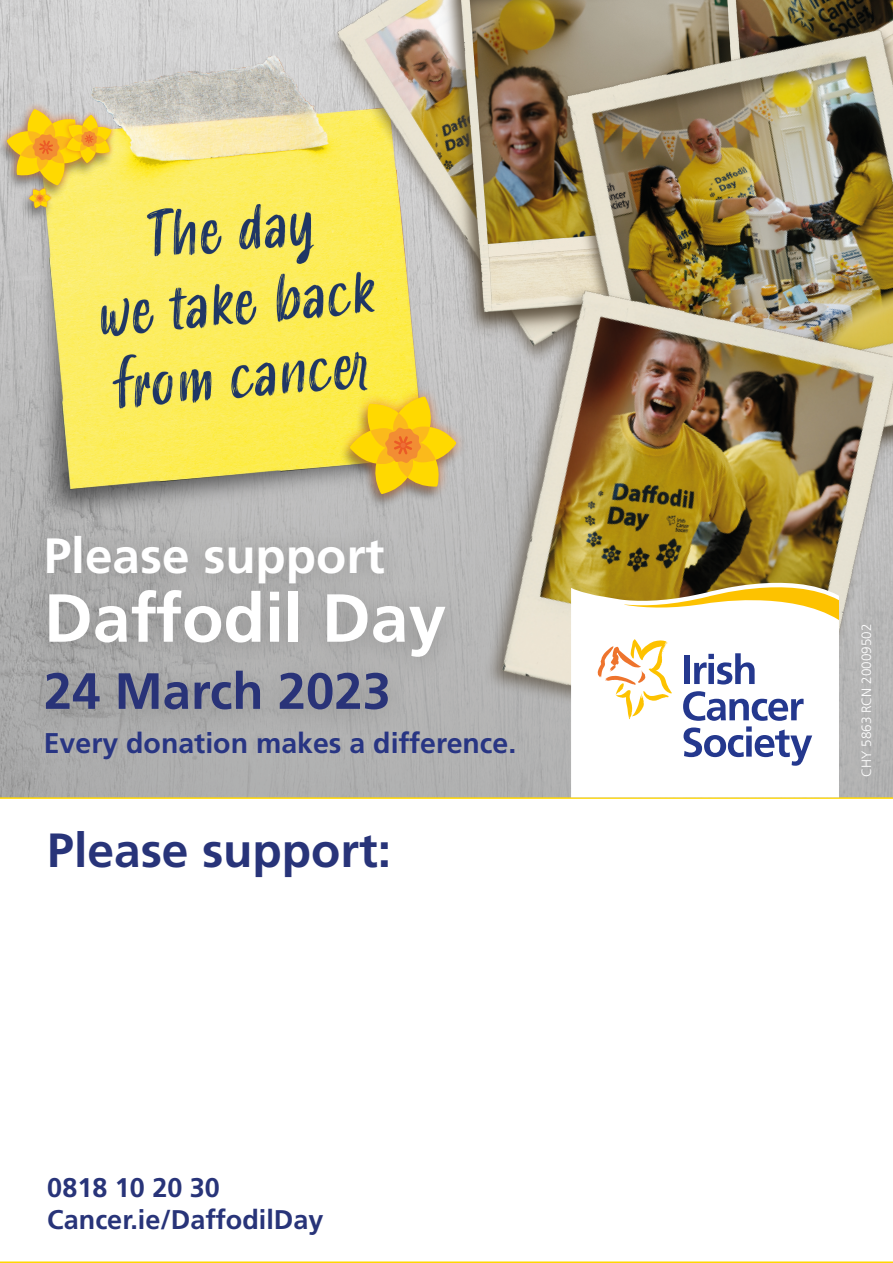
<style>
.page{position:relative;width:893px;height:1263px;background:#fff}
.page>*{position:absolute;margin:0;border:0;box-sizing:border-box;transform-origin:0 0}
.t1{font:700 67.95px "Frutiger LT Std";color:#fff}
.t2{font:700 50.85px "Frutiger LT Std";color:#293378}
.t3{font:700 49.5px "Frutiger LT Std";color:#fff}
.t4{font:700 48px "Frutiger LT Std";color:#283479}
.t5{font:700 28.5px "Frutiger LT Std";color:#283583}
.t6{font:700 27px/32.4px "Frutiger LT Std";color:#283479}
.t7{font:300 13.5px "Frutiger LT Std";color:#fff}
</style>
<div class="page">
<img style="left:0;top:0;width:407px;height:797px">
<img style="left:31px;top:54px;width:376px;height:462px">
<img style="left:320px;top:0;width:104px;height:109px">
<img style="left:424px;top:0;width:31px;height:109px">
<img style="left:455px;top:0;width:438px;height:222px">
<img style="left:407px;top:222px;width:486px;height:575px">
<svg style="left:0;top:797px;width:893px;height:466px"></svg>
<svg style="left:571px;top:569px;width:268px;height:228px"></svg>
<svg style="left:624px;top:573px;width:215px;height:47px"></svg>
<div style="left:684px;top:655px;width:6px;height:29px;background:#24388e"></div>
<svg style="left:694px;top:653px;width:61px;height:31px"></svg>
<svg style="left:683px;top:691px;width:129px;height:75px"></svg>
<svg style="left:598px;top:639px;width:74px;height:80px"></svg>
<div style="left:20px;top:516px;width:446px;height:222px;background:#1d1d1b;opacity:.26"></div>
<div style="left:0;top:109px;width:461px;height:401px;background:#1d1d1b;opacity:.46"></div>
<div style="left:339px;top:386px;width:128px;height:119px;background:#ee742d;opacity:.75"></div>
<svg style="left:350px;top:396px;width:106px;height:98px;background:#e5be3d"></svg>
<div style="left:0;top:101px;width:93px;height:92px;background:#ee742d;opacity:.75"></div>
<div style="left:62px;top:110px;width:55px;height:57px;background:#ee742d;opacity:.75"></div>
<div style="left:28px;top:186px;width:24px;height:24px;background:#ee742d;opacity:.75"></div>
<svg style="left:7px;top:109px;width:105px;height:99px;background:#e7c751"></svg>
<p class="t3" style="left:44px;top:526px;width:343px">Please support</p>
<p class="t1" style="left:44px;top:578px;width:404px">Daffodil Day</p>
<p class="t2" style="left:44px;top:661px;width:349px">24 March 2023</p>
<p class="t5" style="left:44px;top:726px;width:474px">Every donation makes a difference.</p>
<p class="t4" style="left:47px;top:822px;width:345px">Please support:</p>
<p class="t6" style="left:47px;top:1171px;width:278px">0818 10 20 30<br>Cancer.ie/DaffodilDay</p>
<p class="t7" style="left:859px;top:777px;width:155px;rotate:-90deg">CHY 5863 RCN 20009502</p>
</div>
